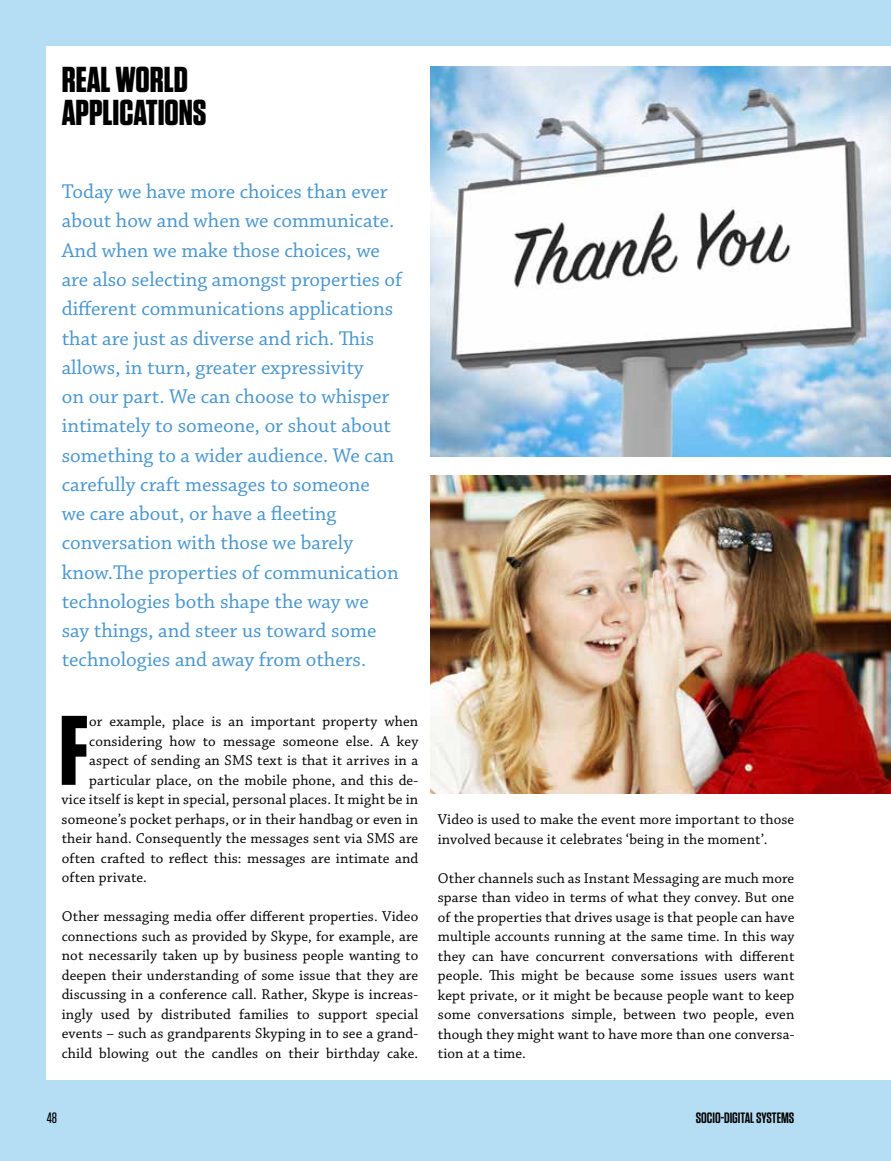
<style>
.page{position:relative;width:891px;height:1161px;background:#b5ddf3}
.page>*{position:absolute;margin:0;border:0;box-sizing:border-box;transform-origin:0 0}
.t1{font:700 98.55px "Tungsten";color:#000}
.t2{font:700 36px/33px "Tungsten";color:#000}
.t3{font:21px/29.2px "Chaparral Pro";color:#4a96cd}
.t4{font:15px/19.5px "Chaparral Pro";letter-spacing:.01em;color:#000;text-align:justify}
.t5{font:600 15px "Tungsten";color:#000}
.t6{font:500 15px "Tungsten";color:#000}
</style>
<div class="page">
<div style="left:47px;top:47px;width:844px;height:1033px;background:#fff"></div>
<img style="left:430px;top:66px;width:461px;height:390px">
<img style="left:430px;top:476px;width:461px;height:317px">
<h2 class="t2" style="left:62px;top:64px;width:146px">REAL WORLD<br>APPLICATIONS</h2>
<p class="t3" style="left:62px;top:178px;width:342px">Today we have more choices than ever about how and when we communicate.<br>And when we make those choices, we are also selecting amongst properties of different communications applications that are just as diverse and rich. This allows, in turn, greater expressivity<br>on our part. We can choose to whisper intimately to someone, or shout about something to a wider audience. We can carefully craft messages to someone<br>we care about, or have a fleeting conversation with those we barely know.The properties of communication technologies both shape the way we<br>say things, and steer us toward some technologies and away from others.</p>
<h1 class="t1" style="left:59px;top:698px;width:27px">F</h1>
<p class="t4" style="left:89px;top:712px;width:331px">or example, place is an important property when</p>
<p class="t4" style="left:89px;top:732px;width:331px">considering how to message someone else. A key</p>
<p class="t4" style="left:89px;top:751px;width:331px">aspect of sending an SMS text is that it arrives in a</p>
<p class="t4" style="left:89px;top:771px;width:330px">particular place, on the mobile phone, and this de-</p>
<p class="t4" style="left:62px;top:790px;width:358px">vice itself is kept in special, personal places. It might be in</p>
<p class="t4" style="left:62px;top:810px;width:358px">someone’s pocket perhaps, or in their handbag or even in</p>
<p class="t4" style="left:62px;top:829px;width:358px">their hand. Consequently the messages sent via SMS are</p>
<p class="t4" style="left:62px;top:849px;width:358px">often crafted to reflect this: messages are intimate and</p>
<p class="t4" style="left:62px;top:868px;width:87px">often private.</p>
<p class="t4" style="left:62px;top:907px;width:358px">Other messaging media offer different properties. Video connections such as provided by Skype, for example, are not necessarily taken up by business people wanting to deepen their understanding of some issue that they are discussing in a conference call. Rather, Skype is increas&shy;ingly used by distributed families to support special events – such as grandparents Skyping in to see a grand&shy;child blowing out the candles on their birthday cake.</p>
<p class="t4" style="left:438px;top:811px;width:358px">Video is used to make the event more important to those involved because it celebrates ‘being in the moment’.</p>
<p class="t4" style="left:438px;top:869px;width:358px">Other channels such as Instant Messaging are much more sparse than video in terms of what they convey. But one of the properties that drives usage is that people can have multiple accounts running at the same time. In this way they can have concurrent conversations with different people. This might be because some issues users want kept private, or it might be because people want to keep some conversations simple, between two people, even though they might want to have more than one conversa&shy;tion at a time.</p>
<p class="t6" style="left:47px;top:1110px;width:12px">48</p>
<p class="t5" style="left:696px;top:1110px;width:100px">SOCIO-DIGITAL SYSTEMS</p>
</div>
